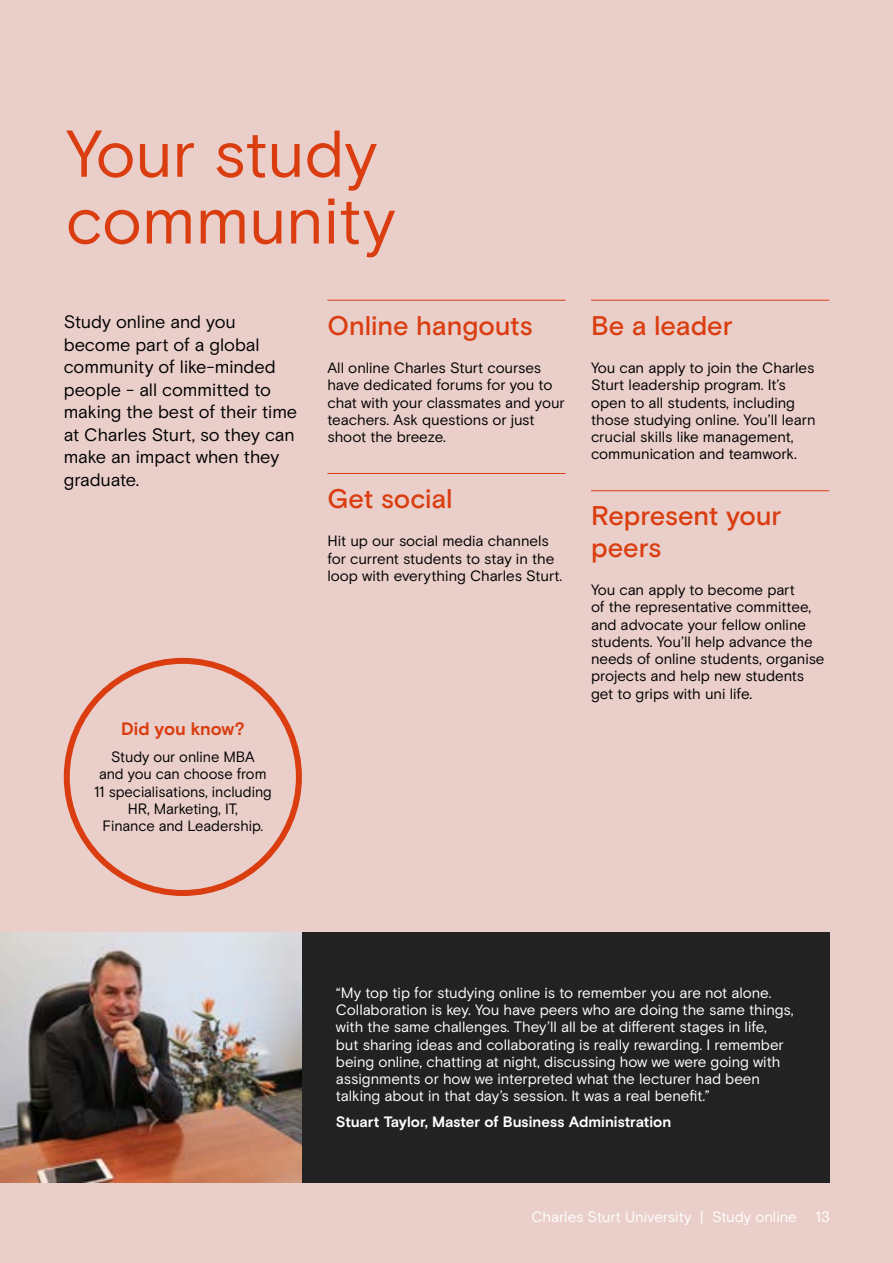
<style>
.page{position:relative;width:893px;height:1263px;background:#e9ceca}
.page>*{position:absolute;margin:0;border:0;box-sizing:border-box;transform-origin:0 0}
.t1{font:66px/66.8px "Basis Grotesque";letter-spacing:-.005em;color:#da3d0f}
.t2{font:500 27px/31.5px "Basis Grotesque";letter-spacing:-.005em;color:#da3d0f}
.t3{font:18px/22.5px "Basis Grotesque";letter-spacing:-.005em;color:#000}
.t4{font:700 18px "Basis Grotesque";letter-spacing:-.005em;color:#da3d0f}
.t5{font:15px/17.2px "Basis Grotesque";letter-spacing:-.01em;color:#000}
.t6{font:15px/17.2px "Basis Grotesque";letter-spacing:-.005em;color:#fff}
.t7{font:700 15px "Basis Grotesque";letter-spacing:-.01em;color:#fff}
</style>
<div class="page">
<hr style="left:327px;top:300px;width:239px;height:1px;background:#da3d0f">
<hr style="left:327px;top:473px;width:239px;height:1px;background:#da3d0f">
<img style="left:0;top:932px;width:302px;height:250px">
<div style="left:302px;top:932px;width:527px;height:250px;background:#222"></div>
<hr style="left:591px;top:300px;width:238px;height:1px;background:#da3d0f">
<hr style="left:591px;top:490px;width:238px;height:1px;background:#da3d0f">
<div style="left:64px;top:658px;width:238px;height:238px;border:6px solid #da3d0f;border-radius:50%"></div>
<h1 class="t1" style="left:66px;top:120px;width:331px">Your study community</h1>
<p class="t3" style="left:64px;top:311px;width:235px">Study online and you become part of a global community of like-minded people - all committed to making the best of their time at Charles Sturt, so they can make an impact when they graduate.</p>
<h2 class="t2" style="left:327px;top:309px;width:207px">Online hangouts</h2>
<p class="t5" style="left:327px;top:359px;width:239px">All online Charles Sturt courses have dedicated forums for you to chat with your classmates and your teachers. Ask questions or just shoot the breeze.</p>
<h2 class="t2" style="left:327px;top:482px;width:127px">Get social</h2>
<p class="t5" style="left:327px;top:532px;width:236px">Hit up our social media channels for current students to stay in the loop with everything Charles Sturt.</p>
<p class="t4" style="left:121px;top:718px;width:125px">Did you know?</p>
<p class="t5" style="left:94px;top:748px;width:179px;text-align:center">Study our online MBA<br>and you can choose from<br>11 specialisations, including<br>HR, Marketing, IT,<br>Finance and Leadership.</p>
<h2 class="t2" style="left:591px;top:309px;width:143px">Be a leader</h2>
<p class="t5" style="left:591px;top:359px;width:226px">You can apply to join the Charles<br>Sturt leadership program. It’s open to all students, including those studying online. You’ll learn crucial skills like management, communication and teamwork.</p>
<h2 class="t2" style="left:591px;top:500px;width:192px">Represent your peers</h2>
<p class="t5" style="left:591px;top:581px;width:235px">You can apply to become part<br>of the representative committee, and advocate your fellow online students. You’ll help advance the needs of online students, organise projects and help new students get to grips with uni life.</p>
<p class="t6" style="left:336px;top:984px;width:459px">“My top tip for studying online is to remember you are not alone.<br>Collaboration is key. You have peers who are doing the same things, with the same challenges. They’ll all be at different stages in life,<br>but sharing ideas and collaborating is really rewarding. I remember being online, chatting at night, discussing how we were going with assignments or how we interpreted what the lecturer had been talking about in that day’s session. It was a real benefit.”</p>
<p class="t7" style="left:336px;top:1113px;width:337px">Stuart Taylor, Master of Business Administration</p>
<p class="t6" style="left:531px;top:1208px;width:300px">Charles Sturt University | Study online 13</p>
</div>
